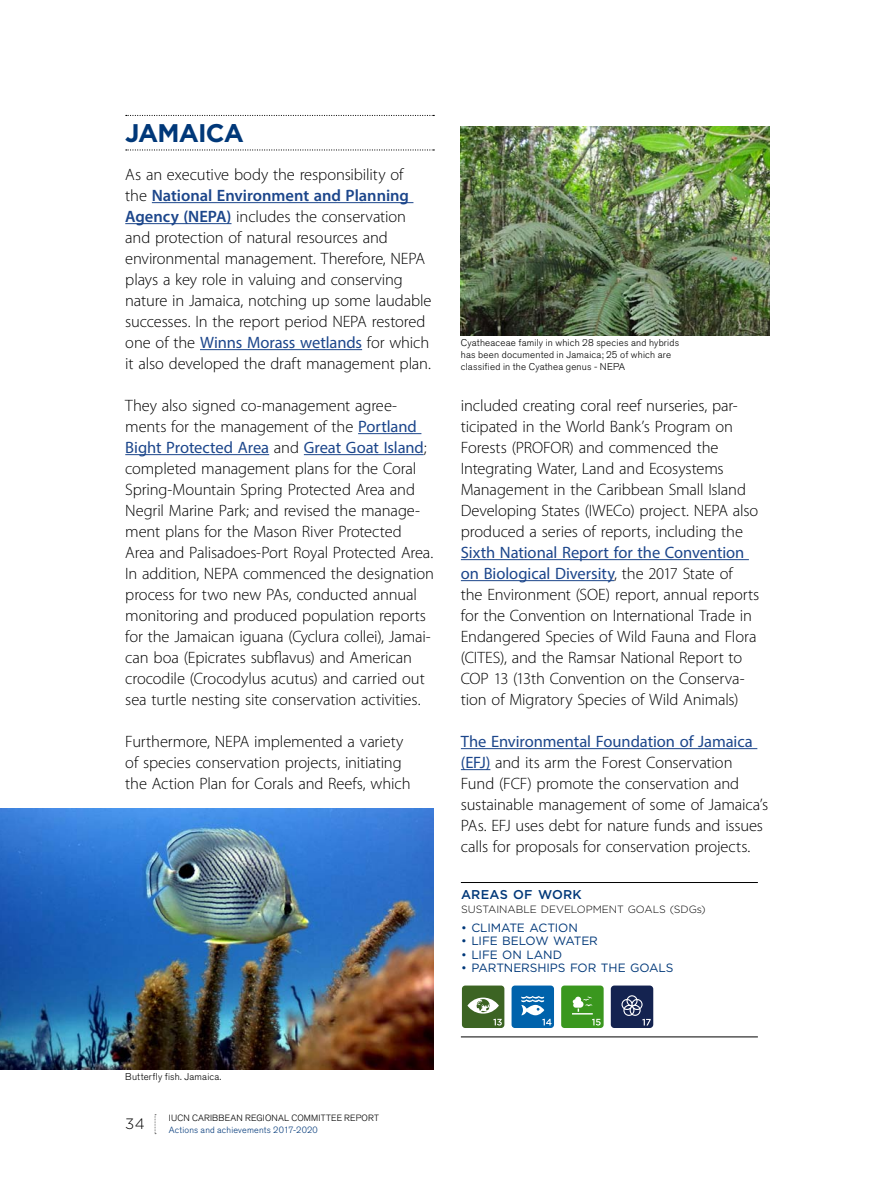
<style>
.page{position:relative;width:891px;height:1188px;background:#fff}
.page>*{position:absolute;margin:0;border:0;box-sizing:border-box;transform-origin:0 0}
.t1{font:700 25.5px "Gotham";letter-spacing:-.035em;color:#003879}
.t2{font:300 16.5px/21px "Myriad Pro";letter-spacing:-.01em;color:#000}
.t3{font:300 15px "Gotham";color:#000}
.t4{font:500 12.75px "Gotham";letter-spacing:.015em;color:#003879}
.t5{font:12px "Gotham";letter-spacing:-.01em;color:#003879}
.t6{font:300 10.5px "Gotham";letter-spacing:-.005em;color:#000}
.t7{font:300 9.75px/12px "Akzidenz Grotesk BQ";letter-spacing:.02em;color:#000}
.t8{font:300 9px "Akzidenz Grotesk BQ";letter-spacing:.015em;color:#000}
.t9{font:300 9px "Akzidenz Grotesk BQ";letter-spacing:.02em;color:#003879}
.s1{font-weight:600;color:#1c468b}
.s2{font-weight:400;color:#1c468b}
</style>
<div class="page">
<svg style="left:126px;top:149px;width:308px;height:2px"></svg>
<svg style="left:126px;top:115px;width:308px;height:1px"></svg>
<hr style="left:152px;top:202px;width:261px;height:1px;background:#1c468b">
<hr style="left:125px;top:223px;width:107px;height:1px;background:#1c468b">
<hr style="left:200px;top:349px;width:162px;height:1px;background:#1c468b">
<hr style="left:358px;top:433px;width:63px;height:1px;background:#1c468b">
<hr style="left:125px;top:454px;width:144px;height:1px;background:#1c468b">
<hr style="left:304px;top:454px;width:120px;height:1px;background:#1c468b">
<hr style="left:461px;top:559px;width:288px;height:1px;background:#1c468b">
<hr style="left:461px;top:580px;width:153px;height:1px;background:#1c468b">
<hr style="left:461px;top:748px;width:296px;height:1px;background:#1c468b">
<svg style="left:461px;top:769px;width:29px;height:1px"></svg>
<div style="left:611px;top:986px;width:42px;height:42px;background:#142350;border-radius:4px"></div>
<svg style="left:622px;top:995px;width:29px;height:31px"></svg>
<div style="left:462px;top:986px;width:42px;height:42px;background:#3c6423;border-radius:3px"></div>
<svg style="left:467px;top:998px;width:35px;height:28px"></svg>
<div style="left:512px;top:986px;width:42px;height:42px;background:#0062ab;border-radius:3px"></div>
<svg style="left:521px;top:996px;width:30px;height:29px"></svg>
<div style="left:561px;top:986px;width:43px;height:42px;background:#3a971e;border-radius:3px"></div>
<svg style="left:572px;top:997px;width:29px;height:29px"></svg>
<hr style="left:461px;top:1037px;width:297px;height:1px;background:#000">
<hr style="left:461px;top:882px;width:297px;height:1px;background:#000">
<img style="left:0;top:809px;width:434px;height:260px">
<img style="left:461px;top:126px;width:309px;height:209px">
<svg style="left:155px;top:1114px;width:1px;height:20px"></svg>
<h1 class="t1" style="left:125px;top:123px;width:120px">JAMAICA</h1>
<p class="t2" style="left:125px;top:165px;width:308px">As an executive body the responsibility of<br>the <span class="s1">National Environment and Planning Agency (NEPA)</span> includes the conservation and protection of natural resources and environmental management. Therefore, NEPA plays a key role in valuing and conserving nature in Jamaica, notching up some laudable successes. In the report period NEPA restored one of the <span class="s2">Winns Morass wetlands</span> for which it also developed the draft management plan.</p>
<p class="t2" style="left:125px;top:396px;width:310px">They also signed co-management agree&shy;ments for the management of the <span class="s2">Portland Bight Protected Area</span> and <span class="s2">Great Goat Island</span>; completed management plans for the Coral Spring-Mountain Spring Protected Area and Negril Marine Park; and revised the manage&shy;ment plans for the Mason River Protected Area and Palisadoes-Port Royal Protected Area.<br>In addition, NEPA commenced the designation process for two new PAs, conducted annual monitoring and produced population reports for the Jamaican iguana (Cyclura collei), Jamai&shy;can boa (Epicrates subflavus) and American crocodile (Crocodylus acutus) and carried out sea turtle nesting site conservation activities.</p>
<p class="t2" style="left:125px;top:732px;width:287px">Furthermore, NEPA implemented a variety of species conservation projects, initiating the Action Plan for Corals and Reefs, which</p>
<p class="t7" style="left:461px;top:338px;width:220px">Cyatheaceae family in which 28 species and hybrids has been documented in Jamaica; 25 of which are classified in the Cyathea genus - NEPA</p>
<p class="t2" style="left:461px;top:396px;width:299px">included creating coral reef nurseries, par&shy;ticipated in the World Bank’s Program on Forests (PROFOR) and commenced the Integrating Water, Land and Ecosystems Management in the Caribbean Small Island Developing States (IWECo) project. NEPA also produced a series of reports, including the</p>
<p class="t2" style="left:461px;top:543px;width:300px"><span class="s2">Sixth National Report for the Convention on Biological Diversity</span>, the 2017 State of<br>the Environment (SOE) report, annual reports for the Convention on International Trade in Endangered Species of Wild Fauna and Flora (CITES), and the Ramsar National Report to COP 13 (13th Convention on the Conserva&shy;tion of Migratory Species of Wild Animals)</p>
<p class="t2" style="left:461px;top:732px;width:309px"><span class="s2">The Environmental Foundation of Jamaica (EFJ)</span> and its arm the Forest Conservation Fund (FCF) promote the conservation and sustainable management of some of Jamaica’s PAs. EFJ uses debt for nature funds and issues calls for proposals for conservation projects.</p>
<p class="t4" style="left:461px;top:890px;width:122px">AREAS OF WORK</p>
<p class="t6" style="left:461px;top:906px;width:246px">SUSTAINABLE DEVELOPMENT GOALS (SDGs)</p>
<p class="t5" style="left:461px;top:923px;width:118px">• CLIMATE ACTION</p>
<p class="t5" style="left:461px;top:936px;width:138px">• LIFE BELOW WATER</p>
<p class="t5" style="left:461px;top:950px;width:103px">• LIFE ON LAND</p>
<p class="t5" style="left:461px;top:963px;width:214px">• PARTNERSHIPS FOR THE GOALS</p>
<p class="t7" style="left:125px;top:1072px;width:98px">Butterfly fish. Jamaica.</p>
<p class="t3" style="left:125px;top:1118px;width:21px">34</p>
<p class="t8" style="left:169px;top:1115px;width:212px">IUCN CARIBBEAN REGIONAL COMMITTEE REPORT</p>
<p class="t9" style="left:169px;top:1127px;width:150px">Actions and achievements 2017-2020</p>
</div>
